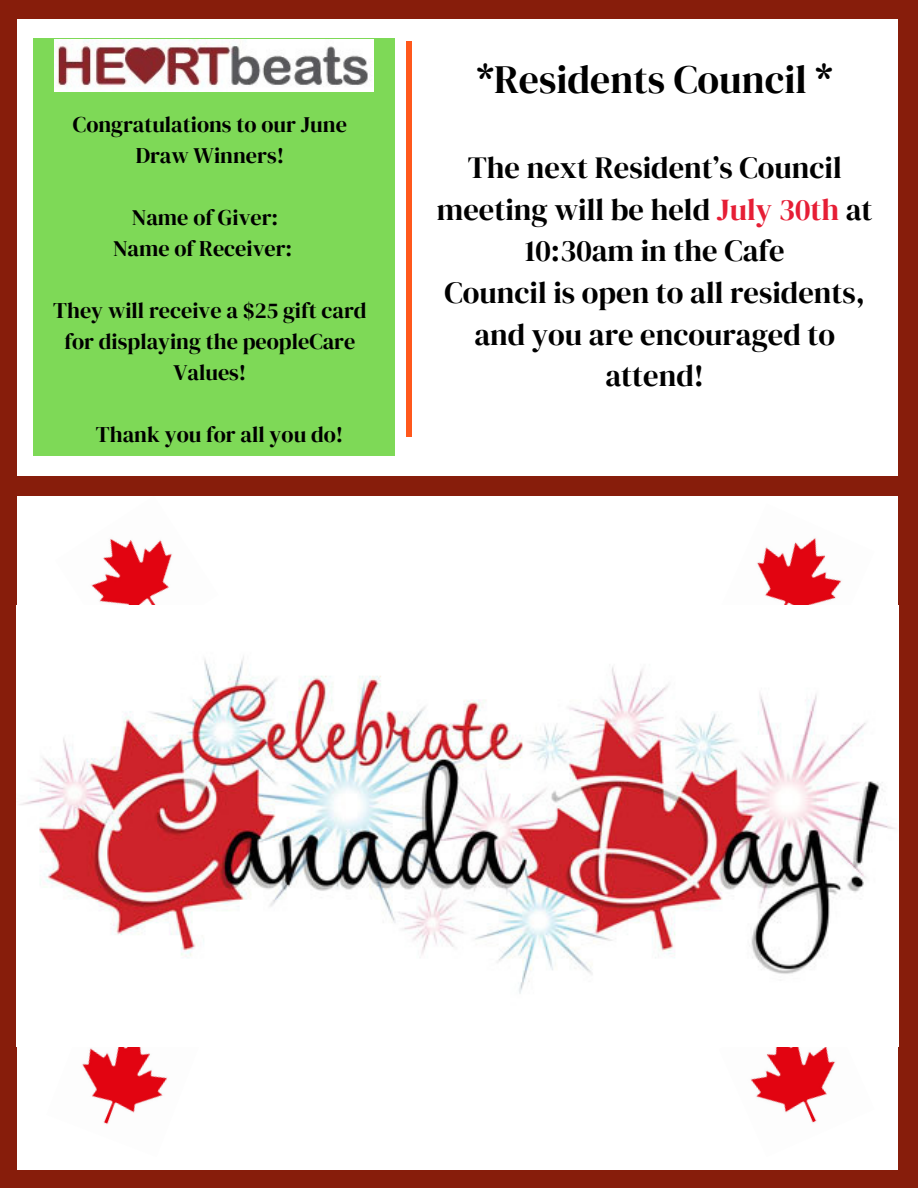
<style>
.page{position:relative;width:918px;height:1188px;background:#fff}
.page>*{position:absolute;margin:0;border:0;box-sizing:border-box;transform-origin:0 0}
.t1{font:39.75px "DM Serif Display";color:#000}
.t2{font:30.45px/41.7px "DM Serif Display";color:#000;text-align:center}
.t3{font:22.2px/30.9px "DM Serif Display";color:#000;text-align:center}
.s1{color:#e61e35}
</style>
<div class="page">
<div style="left:33px;top:39px;width:362px;height:417px;background:#7ed957"></div>
<img style="left:55px;top:39px;width:318px;height:53px">
<div style="left:898px;top:0;width:20px;height:1188px;background:#871d0b"></div>
<div style="left:406px;top:41px;width:6px;height:395px;background:#ff581c"></div>
<div style="left:1px;top:1170px;width:917px;height:18px;background:#871d0b"></div>
<div style="left:0;top:477px;width:918px;height:19px;background:#871d0b"></div>
<div style="left:0;top:0;width:17px;height:1188px;background:#871d0b"></div>
<div style="left:17px;top:0;width:901px;height:19px;background:#871d0b"></div>
<img style="left:757px;top:538px;width:85px;height:67px">
<img style="left:82px;top:1047px;width:85px;height:77px">
<img style="left:91px;top:539px;width:81px;height:66px">
<img style="left:750px;top:1047px;width:86px;height:76px">
<img style="left:19px;top:605px;width:880px;height:441px">
<h1 class="t3" style="left:73px;top:109px;width:276px">Congratulations to our June<br>Draw Winners!</h1>
<h2 class="t3" style="left:132px;top:202px;width:148px">Name of Giver:</h2>
<p class="t3" style="left:113px;top:233px;width:181px">Name of Receiver:</p>
<p class="t3" style="left:53px;top:295px;width:315px">They will receive a $25 gift card for displaying the peopleCare<br>Values!</p>
<p class="t3" style="left:96px;top:419px;width:249px">Thank you for all you do!</p>
<p class="t1" style="left:477px;top:52px;width:357px">*Residents Council *</p>
<p class="t2" style="left:437px;top:147px;width:437px">The next Resident’s Council meeting will be held <span class="s1">July 30th</span> at<br>10:30am in the Cafe<br>Council is open to all residents, and you are encouraged to attend!</p>
</div>
